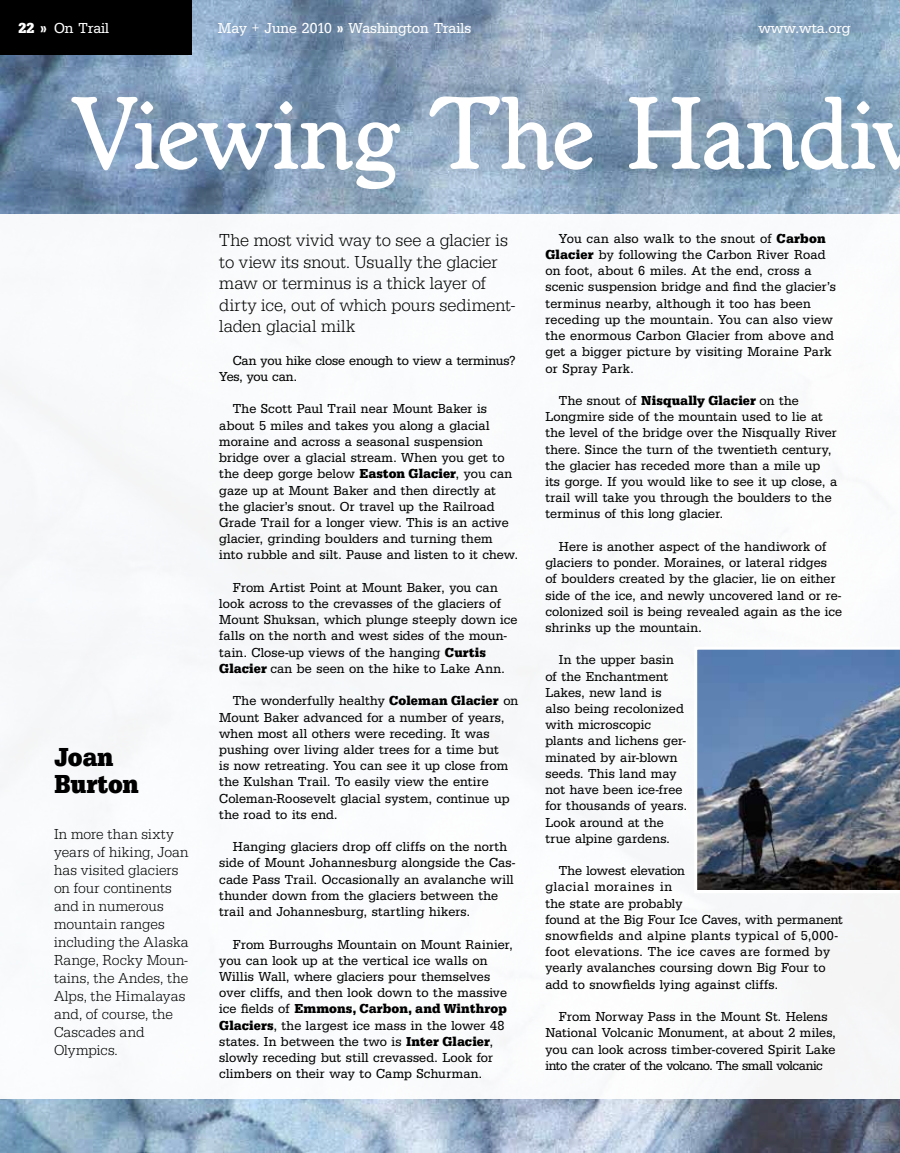
<style>
.page{position:relative;width:900px;height:1153px;background:#fff}
.page>*{position:absolute;margin:0;border:0;box-sizing:border-box;transform-origin:0 0}
.t1{font:500 108px "Worcester Rou TOT";letter-spacing:-.015em;color:#fff}
.t2{font:27px/27px "URW Egyptienne TOT Bol Ext Nar";letter-spacing:-.01em;color:#000}
.t3{font:18px/21.6px "URW Egyptienne TOT Lig Nar";color:#000}
.t4{font:15px/18px "URW Egyptienne TOT Lig Nar";letter-spacing:.005em;color:#000}
.t5{font:15px "URW Egyptienne TOT Reg Nar";color:#fff}
.t6{font:13.5px/16.2px "URW Egyptienne TOT Reg Nar";letter-spacing:.01em;color:#000}
.t7{font:13.5px "URW Egyptienne TOT Bol Nar";letter-spacing:.01em;color:#000}
.t8{font:13.5px/16.2px "URW Egyptienne TOT Reg Nar";letter-spacing:-.01em;color:#000}
.s1{font-family:"URW Egyptienne TOT Bol Nar"}
.s2{font-family:"URW Egyptienne TOT Reg Nar"}
</style>
<div class="page">
<img style="left:0;top:0;width:900px;height:1152px">
<div style="left:0;top:214px;width:900px;height:884px;background:#fff"></div>
<div style="left:0;top:0;width:192px;height:54px;background:#000"></div>
<img style="left:697px;top:649px;width:203px;height:241px">
<p class="t5" style="left:19px;top:19px;width:92px"><span class="s1">22 »</span> On Trail</p>
<p class="t5" style="left:218px;top:19px;width:255px">May + June 2010 <span class="s1">»</span> Washington Trails</p>
<p class="t5" style="left:758px;top:19px;width:94px">www.wta.org</p>
<h1 class="t1" style="left:74px;top:75px;width:805px">Viewing The Handi</h1>
<h2 class="t2" style="left:54px;top:744px;width:86px">Joan<br>Burton</h2>
<p class="t4" style="left:54px;top:824px;width:136px">In more than sixty years of hiking, Joan has visited glaciers on four continents and in numerous mountain ranges including the Alaska<br>Range, Rocky Moun&shy;tains, the Andes, the<br>Alps, the Himalayas and, of course, the<br>Cascades and<br>Olympics.</p>
<h3 class="t3" style="left:219px;top:229px;width:297px">The most vivid way to see a glacier is to view its snout. Usually the glacier maw or terminus is a thick layer of dirty ice, out of which pours sediment&shy;laden glacial milk</h3>
<p class="t8" style="left:219px;top:352px;width:298px;text-indent:14px">Can you hike close enough to view a terminus?<br>Yes, you can.</p>
<p class="t6" style="left:219px;top:401px;width:300px;text-indent:14px">The Scott Paul Trail near Mount Baker is about 5 miles and takes you along a glacial moraine and across a seasonal suspension bridge over a glacial stream. When you get to the deep gorge below <span class="s1">Easton Glacier</span>, you can gaze up at Mount Baker and then directly at the glacier’s snout. Or travel up the Railroad Grade Trail for a longer view. This is an active glacier, grinding boulders and turning them into rubble and silt. Pause and listen to it chew.</p>
<p class="t6" style="left:219px;top:579px;width:300px;text-indent:14px">From Artist Point at Mount Baker, you can look across to the crevasses of the glaciers of Mount Shuksan, which plunge steeply down ice falls on the north and west sides of the moun&shy;tain. Close-up views of the hanging <span class="s1">Curtis Glacier</span> can be seen on the hike to Lake Ann.</p>
<p class="t6" style="left:219px;top:693px;width:301px;text-indent:14px">The wonderfully healthy <span class="s1">Coleman Glacier</span> on Mount Baker advanced for a number of years, when most all others were receding. It was pushing over living alder trees for a time but<br>is now retreating. You can see it up close from the Kulshan Trail. To easily view the entire Coleman-Roosevelt glacial system, continue up the road to its end.</p>
<p class="t6" style="left:219px;top:838px;width:297px;text-indent:14px">Hanging glaciers drop off cliffs on the north side of Mount Johannesburg alongside the Cas&shy;cade Pass Trail. Occasionally an avalanche will thunder down from the glaciers between the trail and Johannesburg, startling hikers.</p>
<p class="t6" style="left:219px;top:936px;width:295px;text-indent:14px">From Burroughs Mountain on Mount Rainier, you can look up at the vertical ice walls on Willis Wall, where glaciers pour themselves over cliffs, and then look down to the massive</p>
<p class="t7" style="left:219px;top:1000px;width:289px"><span class="s2">ice fields of</span> Emmons, Carbon, and Winthrop</p>
<p class="t6" style="left:219px;top:1017px;width:287px"><span class="s1">Glaciers</span>, the largest ice mass in the lower 48 states. In between the two is <span class="s1">Inter Glacier</span>, slowly receding but still crevassed. Look for climbers on their way to Camp Schurman.</p>
<p class="t6" style="left:545px;top:230px;width:292px;text-indent:14px">You can also walk to the snout of <span class="s1">Carbon Glacier</span> by following the Carbon River Road on foot, about 6 miles. At the end, cross a scenic suspension bridge and find the glacier’s terminus nearby, although it too has been receding up the mountain. You can also view the enormous Carbon Glacier from above and get a bigger picture by visiting Moraine Park or Spray Park.</p>
<p class="t7" style="left:559px;top:392px;width:241px"><span class="s2">The snout of</span> Nisqually Glacier <span class="s2">on the</span></p>
<p class="t6" style="left:545px;top:409px;width:293px">Longmire side of the mountain used to lie at the level of the bridge over the Nisqually River there. Since the turn of the twentieth century, the glacier has receded more than a mile up its gorge. If you would like to see it up close, a trail will take you through the boulders to the terminus of this long glacier.</p>
<p class="t6" style="left:545px;top:538px;width:298px;text-indent:14px">Here is another aspect of the handiwork of glaciers to ponder. Moraines, or lateral ridges<br>of boulders created by the glacier, lie on either side of the ice, and newly uncovered land or re&shy;colonized soil is being revealed again as the ice shrinks up the mountain.</p>
<p class="t6" style="left:545px;top:652px;width:143px;text-indent:14px">In the upper basin of the Enchantment<br>Lakes, new land is also being recolonized with microscopic plants and lichens ger&shy;minated by air-blown seeds. This land may not have been ice-free for thousands of years.<br>Look around at the true alpine gardens.</p>
<p class="t6" style="left:545px;top:862px;width:299px;text-indent:14px">The lowest elevation<br>glacial moraines in<br>the state are probably<br>found at the Big Four Ice Caves, with permanent snowfields and alpine plants typical of 5,000- foot elevations. The ice caves are formed by yearly avalanches coursing down Big Four to add to snowfields lying against cliffs.</p>
<p class="t6" style="left:545px;top:1008px;width:292px;text-indent:14px">From Norway Pass in the Mount St. Helens National Volcanic Monument, at about 2 miles, you can look across timber-covered Spirit Lake into the crater of the volcano. The small volcanic</p>
</div>
